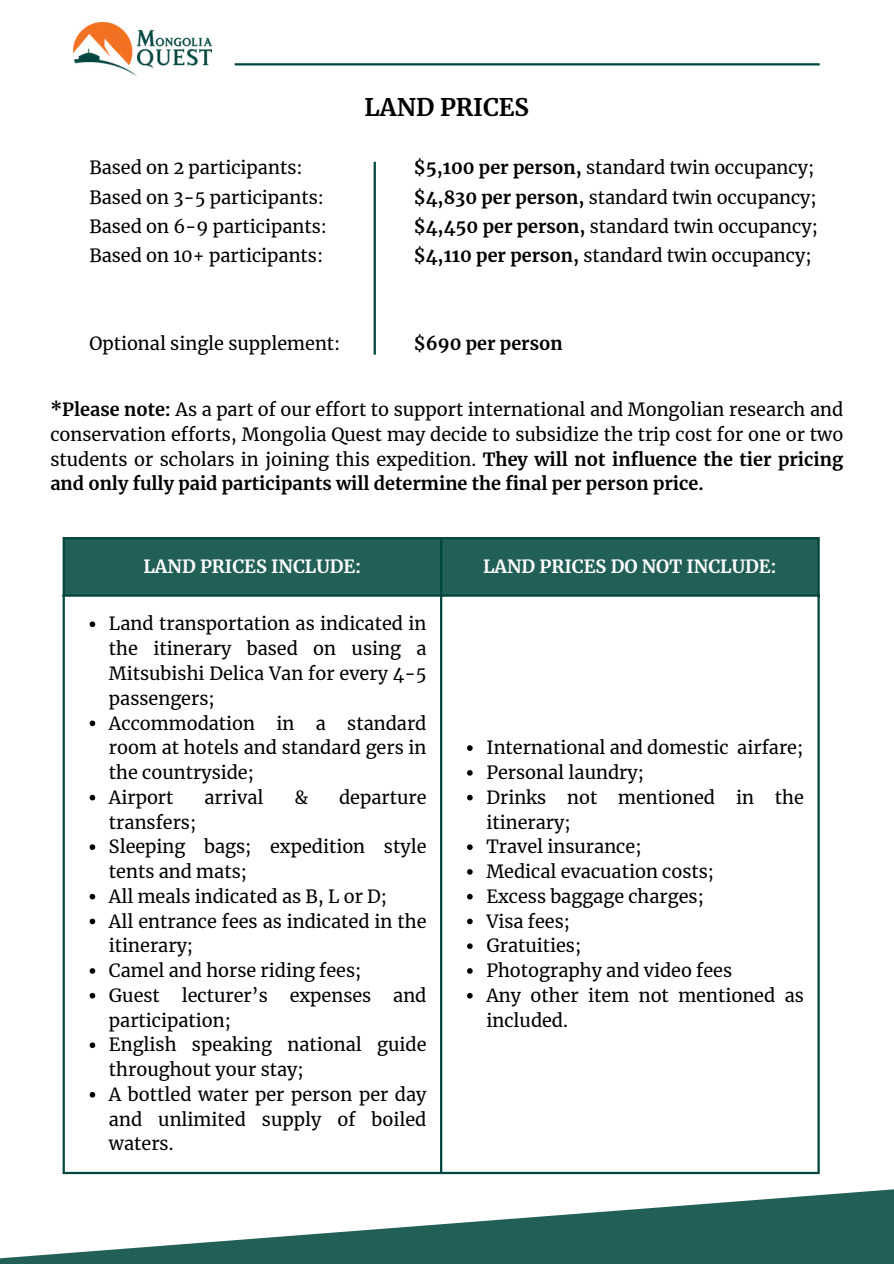
<style>
.page{position:relative;width:894px;height:1264px;background:#fff}
.page>*{position:absolute;margin:0;border:0;box-sizing:border-box;transform-origin:0 0}
.t1{font:700 24px "Merriweather";color:#000}
.t2{font:18px/24.8px "Merriweather";color:#000}
.t3{font:700 18px "Merriweather";color:#fff}
.t4{font:700 18px "Merriweather";color:#000}
.s1{font-weight:700}
</style>
<div class="page">
<img style="left:74px;top:23px;width:137px;height:53px">
<hr style="left:234px;top:63px;width:585px;height:2px;background:#00453e">
<hr style="left:373px;top:162px;width:3px;height:192px;background:#00453e">
<div style="left:65px;top:539px;width:752px;height:55px;background:#226057"></div>
<svg style="left:90px;top:621px;width:5px;height:6px"></svg>
<svg style="left:90px;top:720px;width:5px;height:6px"></svg>
<svg style="left:90px;top:794px;width:5px;height:6px"></svg>
<svg style="left:90px;top:844px;width:5px;height:6px"></svg>
<svg style="left:90px;top:893px;width:5px;height:6px"></svg>
<svg style="left:90px;top:918px;width:5px;height:6px"></svg>
<svg style="left:90px;top:968px;width:5px;height:5px"></svg>
<svg style="left:90px;top:992px;width:5px;height:6px"></svg>
<svg style="left:90px;top:1042px;width:5px;height:6px"></svg>
<svg style="left:90px;top:1092px;width:5px;height:5px"></svg>
<svg style="left:467px;top:745px;width:5px;height:6px"></svg>
<svg style="left:467px;top:770px;width:5px;height:5px"></svg>
<svg style="left:467px;top:794px;width:5px;height:6px"></svg>
<svg style="left:467px;top:844px;width:5px;height:6px"></svg>
<svg style="left:467px;top:869px;width:5px;height:5px"></svg>
<svg style="left:467px;top:893px;width:5px;height:6px"></svg>
<svg style="left:467px;top:918px;width:5px;height:6px"></svg>
<svg style="left:467px;top:943px;width:5px;height:6px"></svg>
<svg style="left:467px;top:968px;width:5px;height:5px"></svg>
<svg style="left:467px;top:992px;width:5px;height:6px"></svg>
<hr style="left:63px;top:539px;width:2px;height:632px;background:#00453e">
<hr style="left:440px;top:539px;width:2px;height:632px;background:#00453e">
<hr style="left:817px;top:539px;width:2px;height:632px;background:#00453e">
<hr style="left:63px;top:537px;width:756px;height:2px;background:#00453e">
<hr style="left:63px;top:594px;width:756px;height:2px;background:#00453e">
<hr style="left:63px;top:1171px;width:756px;height:3px;background:#00453e">
<svg style="left:0;top:1189px;width:893px;height:74px;fill:#226057"></svg>
<p class="t2" style="left:89px;top:153px;width:239px;line-height:29.2px">Based on 2 participants:<br>Based on 3-5 participants:<br>Based on 6-9 participants:<br>Based on 10+ participants:</p>
<h1 class="t1" style="left:364px;top:92px;width:166px">LAND PRICES</h1>
<p class="t2" style="left:413px;top:153px;width:405px;line-height:29.2px"><span class="s1">$5,100 per person,</span> standard twin occupancy; <span class="s1">$4,830 per person,</span> standard twin occupancy; <span class="s1">$4,450 per person,</span> standard twin occupancy; <span class="s1">$4,110 per person,</span> standard twin occupancy;</p>
<p class="t2" style="left:89px;top:331px;width:252px">Optional single supplement:</p>
<p class="t4" style="left:413px;top:332px;width:150px">$690 per person</p>
<p class="t2" style="left:50px;top:397px;width:794px;text-align:justify"><span class="s1">*Please note:</span> As a part of our effort to support international and Mongolian research and conservation efforts, Mongolia Quest may decide to subsidize the trip cost for one or two students or scholars in joining this expedition. <span class="s1">They will not influence the tier pricing and only fully paid participants will determine the final per person price.</span></p>
<p class="t3" style="left:143px;top:555px;width:219px">LAND PRICES INCLUDE:</p>
<p class="t3" style="left:483px;top:555px;width:295px">LAND PRICES DO NOT INCLUDE:</p>
<p class="t2" style="left:109px;top:611px;width:319px">Land transportation as indicated in the itinerary based on using a<br>Mitsubishi Delica Van for every 4-5 passengers;<br>Accommodation in a standard room at hotels and standard gers in the countryside;<br>Airport</p>
<p class="t2" style="left:204px;top:785px;width:60px">arrival</p>
<p class="t2" style="left:294px;top:785px;width:15px">&amp;</p>
<p class="t2" style="left:339px;top:785px;width:89px">departure</p>
<p class="t2" style="left:109px;top:809px;width:319px">transfers;<br>Sleeping bags; expedition style tents and mats;<br>All meals indicated as B, L or D;<br>All entrance fees as indicated in the itinerary;<br>Camel and horse riding fees;<br>Guest lecturer’s expenses and participation;<br>English speaking national guide throughout your stay;<br>A bottled water per person per day and unlimited supply of boiled waters.</p>
<p class="t2" style="left:486px;top:735px;width:319px">International and domestic airfare;<br>Personal laundry;<br>Drinks not mentioned in the itinerary;<br>Travel insurance;<br>Medical evacuation costs;<br>Excess baggage charges;<br>Visa fees;<br>Gratuities;<br>Photography and video fees<br>Any other item not mentioned as included.</p>
</div>
